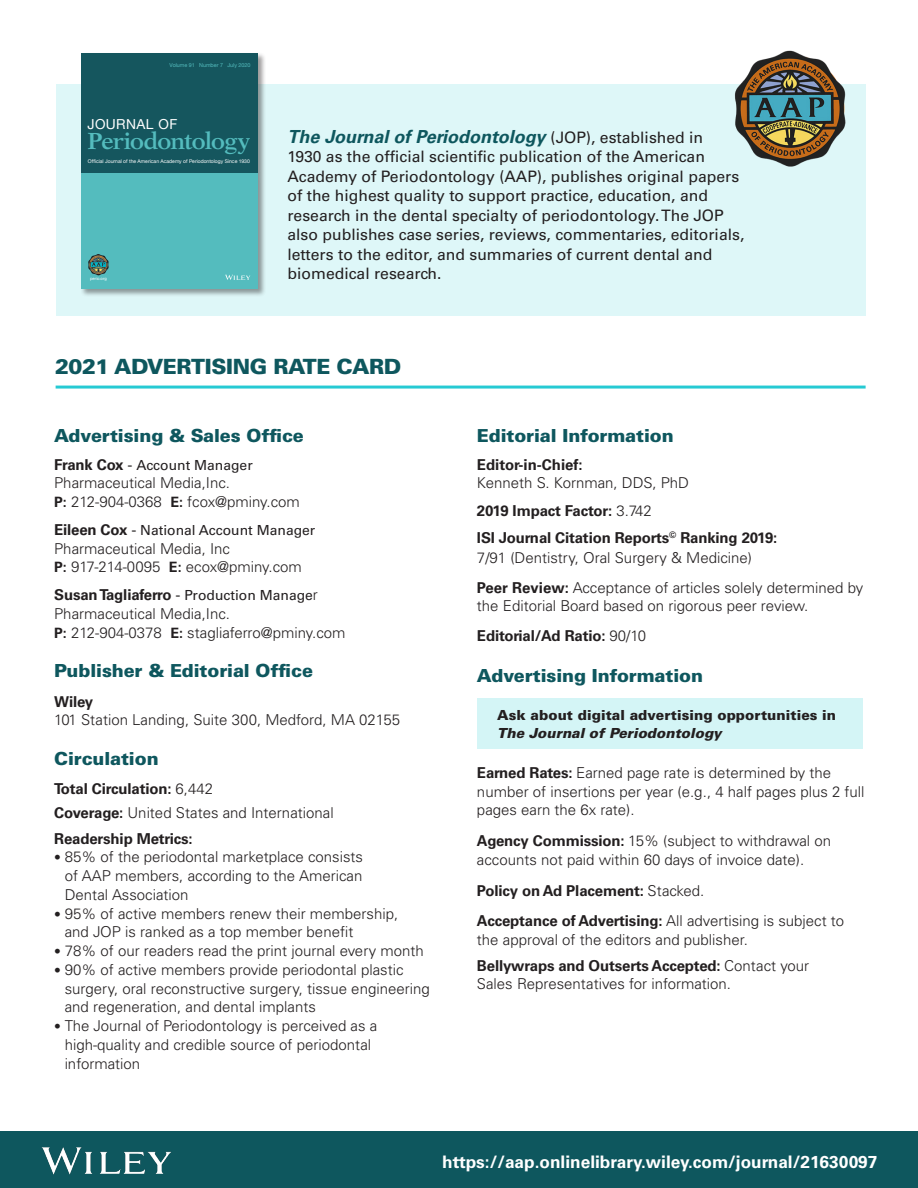
<style>
.page{position:relative;width:918px;height:1188px;background:#fff}
.page>*{position:absolute;margin:0;border:0;box-sizing:border-box;transform-origin:0 0}
.t1{font:600 23.4px "New Aster";letter-spacing:-.035em;color:#54bcbe}
.Text_Indent_1_NoSpac{font:900 21px "Univers";letter-spacing:-.02em;color:#0e575e}
.Section_Headers{font:900 18px "Univers";letter-spacing:-.01em;color:#0e575e}
.Pub_Description{font:italic 700 18px "Univers";color:#0e575e}
.Journal_URL{font:700 17.25px "Univers";color:#fff}
.Pub_Description-2{font:15.75px/19.5px "Univers";color:#231f20}
.Body_Copy{font:300 15px/18.8px "Univers";color:#231f20}
.bullet_list{font:300 15px/18.8px "Univers";color:#231f20}
.Body_Copy_2021{font:300 15px/18.8px "Univers";color:#231f20}
.Body_Copy-2{font:700 15px/30.8px "Univers";letter-spacing:-.01em;color:#231f20}
.Section_Headers-2{font:300 15px/18.8px "Univers";color:#231f20}
.Body_Copy_2021-2{font:700 15px "Univers";letter-spacing:-.01em;color:#231f20}
.Section_Headers-3{font:700 15px "Univers";letter-spacing:-.01em;color:#231f20}
.Body_Copy_2021_no_sp{font:700 15px "Univers";letter-spacing:-.01em;color:#231f20}
.Text_Indent_1_NoSpac-2{font:700 15px "Univers";color:#231f20}
.callout{font:900 13.8px/18px "Univers";letter-spacing:.005em;color:#231f20}
.Body_Copy-3{font:13.8px "Univers";color:#231f20}
.t2{font:13.8px "Helvetica Neue";letter-spacing:.03em;color:#fff}
.t3{font:5.4px "Helvetica Neue";letter-spacing:-.005em;color:#54bcbe}
.t4{font:5.1px "Helvetica Neue";color:#fff}
.t5{font:4.2px "Helvetica Neue";color:#fff}
.s1{font-weight:400;font-style:normal;font-size:15.75px;color:#231f20}
.s2{font-weight:700;font-size:15px}
.s3{font-size:15px}
.s4{font-weight:700;font-size:14.25px}
.s5{font-weight:700}
.s6{font-weight:400}
.s7{font-weight:400;font-size:13.8px}
.s8{font-size:13.5px}
.s9{font-weight:300}
.s10{font-style:italic}
</style>
<div class="page">
<div style="left:56px;top:84px;width:810px;height:232px;background:#def7f8"></div>
<div style="left:477px;top:698px;width:385px;height:51px;background:#d4f5f6"></div>
<hr style="left:56px;top:386px;width:810px;height:3px;background:#26cad3">
<img style="left:734px;top:50px;width:112px;height:117px">
<div style="left:0;top:1132px;width:918px;height:56px;background:#0e575e"></div>
<img style="left:20px;top:1131px;width:172px;height:44px">
<div style="left:81px;top:53px;width:185px;height:245px;background:#231f20;opacity:.45"></div>
<div style="left:81px;top:53px;width:176px;height:120px;background:#15565e"></div>
<div style="left:81px;top:173px;width:176px;height:116px;background:#54bcbe"></div>
<svg style="left:225px;top:275px;width:25px;height:5px"></svg>
<svg style="left:88px;top:254px;width:21px;height:21px"></svg>
<svg style="left:258px;top:288px;width:5px;height:5px"></svg>
<p class="t3" style="left:170px;top:62px;width:82px">Volume 91 Number 7 July 2020</p>
<p class="t2" style="left:88px;top:115px;width:91px">JOURNAL OF</p>
<p class="t1" style="left:88px;top:127px;width:164px">Periodontology</p>
<p class="t4" style="left:88px;top:158px;width:163px">Official Journal of the American Academy of Periodontology Since 1930</p>
<p class="t5" style="left:90px;top:276px;width:18px">perio.org</p>
<p class="Pub_Description" style="left:288px;top:126px;width:417px">The Journal of Periodontology <span class="s1">(JOP), established in</span></p>
<p class="Pub_Description-2" style="left:288px;top:147px;width:458px">1930 as the official scientific publication of the American Academy of Periodontology (AAP), publishes original papers of the highest quality to support practice, education, and research in the dental specialty of periodontology. The JOP also publishes case series, reviews, commentaries, editorials, letters to the editor, and summaries of current dental and biomedical research.</p>
<p class="Text_Indent_1_NoSpac" style="left:55px;top:353px;width:348px">2021 ADVERTISING RATE CARD</p>
<p class="Section_Headers" style="left:54px;top:424px;width:251px">Advertising &amp; Sales Office</p>
<p class="Body_Copy-3" style="left:54px;top:457px;width:200px"><span class="s2">Frank Cox</span> <span class="s3">-</span> Account Manager</p>
<p class="Body_Copy" style="left:54px;top:474px;width:247px">Pharmaceutical Media,Inc.<br><span class="s4">P:</span> 212-904-0368 <span class="s4">E:</span> fcox@pminy.com</p>
<p class="Body_Copy-3" style="left:54px;top:522px;width:263px"><span class="s2">Eileen Cox</span> <span class="s3">-</span> National Account Manager</p>
<p class="Body_Copy" style="left:54px;top:539px;width:249px">Pharmaceutical Media, Inc<br><span class="s4">P:</span> 917-214-0095 <span class="s4">E:</span> ecox@pminy.com</p>
<p class="Body_Copy" style="left:54px;top:585px;width:293px"><span class="s5">Susan Tagliaferro</span> <span class="s6">-</span> <span class="s7">Production Manage</span>r<br>Pharmaceutical Media,Inc.<br><span class="s4">P:</span> 212-904-0378 <span class="s4">E:</span> stagliaferro@pminy.com</p>
<p class="Section_Headers" style="left:54px;top:660px;width:260px">Publisher &amp; Editorial Office</p>
<p class="Body_Copy_2021" style="left:54px;top:692px;width:348px"><span class="s5">Wiley<br></span>101 Station Landing, Suite 300, Medford, MA 02155</p>
<p class="Section_Headers" style="left:54px;top:747px;width:106px">Circulation</p>
<p class="Body_Copy_2021" style="left:54px;top:777px;width:281px;line-height:24px"><span class="s5">Total Circulation:</span> 6,442<br><span class="s5">Coverage:</span> United States and International</p>
<p class="Body_Copy_2021_no_sp" style="left:54px;top:830px;width:140px">Readership Metrics:</p>
<p class="bullet_list" style="left:65px;top:848px;width:300px;text-align:justify;text-indent:-11px"><span class="s8">•</span> 85% of the periodontal marketplace consists of AAP members, according to the American Dental Association</p>
<p class="bullet_list" style="left:65px;top:904px;width:335px;text-indent:-11px"><span class="s8">•</span> 95% of active members renew their membership, and JOP is ranked as a top member benefit</p>
<p class="bullet_list" style="left:54px;top:942px;width:371px"><span class="s8">•</span> 78% of our readers read the print journal every month</p>
<p class="bullet_list" style="left:65px;top:960px;width:367px;text-indent:-11px"><span class="s8">•</span> 90% of active members provide periodontal plastic surgery, oral reconstructive surgery, tissue engineering and regeneration, and dental implants</p>
<p class="bullet_list" style="left:65px;top:1017px;width:314px;text-indent:-11px"><span class="s8">•</span> The Journal of Periodontology is perceived as a high-quality and credible source of periodontal information</p>
<p class="Section_Headers" style="left:477px;top:424px;width:198px">Editorial Information</p>
<p class="Text_Indent_1_NoSpac-2" style="left:477px;top:456px;width:107px">Editor-in-Chief:</p>
<p class="Body_Copy_2021" style="left:477px;top:474px;width:214px">Kenneth S. Kornman, DDS, PhD</p>
<p class="Body_Copy_2021-2" style="left:477px;top:502px;width:176px">2019 Impact Factor: <span class="s9">3.742</span></p>
<p class="Section_Headers-3" style="left:477px;top:529px;width:302px">ISI Journal Citation Reports<sup>©</sup> Ranking 2019:</p>
<p class="Body_Copy_2021" style="left:477px;top:549px;width:277px">7/91 (Dentistry, Oral Surgery &amp; Medicine)</p>
<p class="Body_Copy_2021" style="left:477px;top:578px;width:388px"><span class="s5">Peer Review:</span> Acceptance of articles solely determined by the Editorial Board based on rigorous peer review.</p>
<p class="Body_Copy_2021-2" style="left:477px;top:627px;width:171px">Editorial/Ad Ratio: <span class="s9">90/10</span></p>
<p class="Section_Headers" style="left:477px;top:664px;width:228px">Advertising Information</p>
<p class="callout" style="left:497px;top:706px;width:340px">Ask about digital advertising opportunities in<br><span class="s10">The Journal of Periodontology</span></p>
<p class="Body_Copy" style="left:477px;top:763px;width:389px"><span class="s5">Earned Rates:</span> Earned page rate is determined by the number of insertions per year (e.g., 4 half pages plus 2 full pages earn the 6x rate).</p>
<p class="Body_Copy" style="left:477px;top:831px;width:356px"><span class="s5">Agency Commission:</span> 15% (subject to withdrawal on accounts not paid within 60 days of invoice date).</p>
<p class="Body_Copy-2" style="left:477px;top:875px;width:369px">Policy on Ad Placement: <span class="s9">Stacked.<br></span>Acceptance of Advertising: <span class="s9">All advertising is subject to</span></p>
<p class="Body_Copy" style="left:477px;top:930px;width:272px">the approval of the editors and publisher.</p>
<p class="Section_Headers-2" style="left:477px;top:956px;width:334px"><span class="s5">Bellywraps and Outserts Accepted:</span> Contact your<br>Sales Representatives for information.</p>
<p class="Journal_URL" style="left:442px;top:1152px;width:437px">https://aap.onlinelibrary.wiley.com/journal/21630097</p>
</div>
